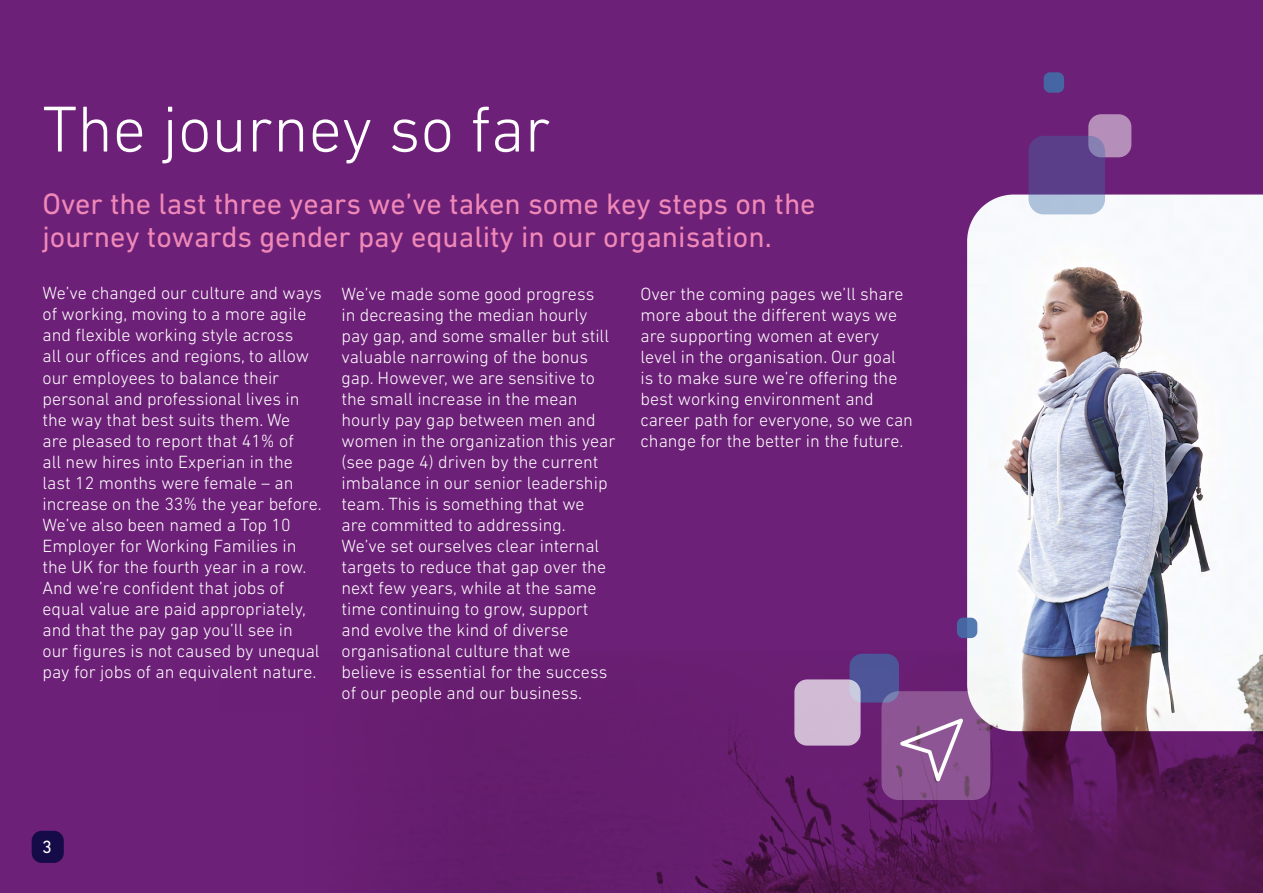
<style>
.page{position:relative;width:1263px;height:893px;background:#6d2077}
.page>*{position:absolute;margin:0;border:0;box-sizing:border-box;transform-origin:0 0}
.t1{font:300 66px "DIN Next LT Pro";color:#fff}
.t2{font:30px/33px "DIN Next LT Pro";color:#f088b8}
.t3{font:300 18px/21px "DIN Next LT Pro";color:#fff}
.t4{font:18px "DIN Next LT Pro";color:#fff}
</style>
<div class="page">
<div style="left:32px;top:831px;width:32px;height:32px;background:#150b48;border-radius:10px"></div>
<img style="left:410px;top:653px;width:853px;height:240px">
<img style="left:967px;top:195px;width:296px;height:536px">
<div style="left:1088px;top:114px;width:43px;height:43px;background:#b58fba;border-radius:13px"></div>
<div style="left:1044px;top:72px;width:20px;height:21px;background:#4665a3;border-radius:6px"></div>
<svg style="left:1028px;top:136px;width:77px;height:78px;fill:#5b3e8a"></svg>
<div style="left:849px;top:654px;width:50px;height:48px;background:#4d5598;border-radius:13px"></div>
<div style="left:794px;top:679px;width:66px;height:67px;background:#d2bbd4;border-radius:13px"></div>
<svg style="left:881px;top:691px;width:109px;height:109px;fill:#8d5594"></svg>
<svg style="left:890px;top:714px;width:78px;height:77px"></svg>
<div style="left:957px;top:618px;width:20px;height:20px;background:linear-gradient(to right,#425e9e,#5780b4);border-radius:6px"></div>
<h1 class="t1" style="left:43px;top:91px;width:510px">The journey so far</h1>
<h2 class="t2" style="left:43px;top:187px;width:775px">Over the last three years we’ve taken some key steps on the journey towards gender pay equality in our organisation.</h2>
<p class="t3" style="left:43px;top:283px;width:281px">We’ve changed our culture and ways of working, moving to a more agile and flexible working style across<br>all our offices and regions, to allow our employees to balance their personal and professional lives in the way that best suits them. We<br>are pleased to report that 41% of<br>all new hires into Experian in the last 12 months were female – an increase on the 33% the year before.<br>We’ve also been named a Top 10<br>Employer for Working Families in the UK for the fourth year in a row.<br>And we’re confident that jobs of equal value are paid appropriately, and that the pay gap you’ll see in our figures is not caused by unequal pay for jobs of an equivalent nature.</p>
<p class="t3" style="left:341px;top:283px;width:276px">We’ve made some good progress<br>in decreasing the median hourly pay gap, and some smaller but still valuable narrowing of the bonus gap. However, we are sensitive to the small increase in the mean hourly pay gap between men and women in the organization this year (see page 4) driven by the current imbalance in our senior leadership team. This is something that we<br>are committed to addressing.<br>We’ve set ourselves clear internal targets to reduce that gap over the next few years, while at the same time continuing to grow, support and evolve the kind of diverse organisational culture that we believe is essential for the success of our people and our business.</p>
<p class="t3" style="left:640px;top:283px;width:274px">Over the coming pages we’ll share more about the different ways we are supporting women at every level in the organisation. Our goal is to make sure we’re offering the best working environment and career path for everyone, so we can change for the better in the future.</p>
<p class="t4" style="left:42px;top:836px;width:11px">3</p>
</div>
